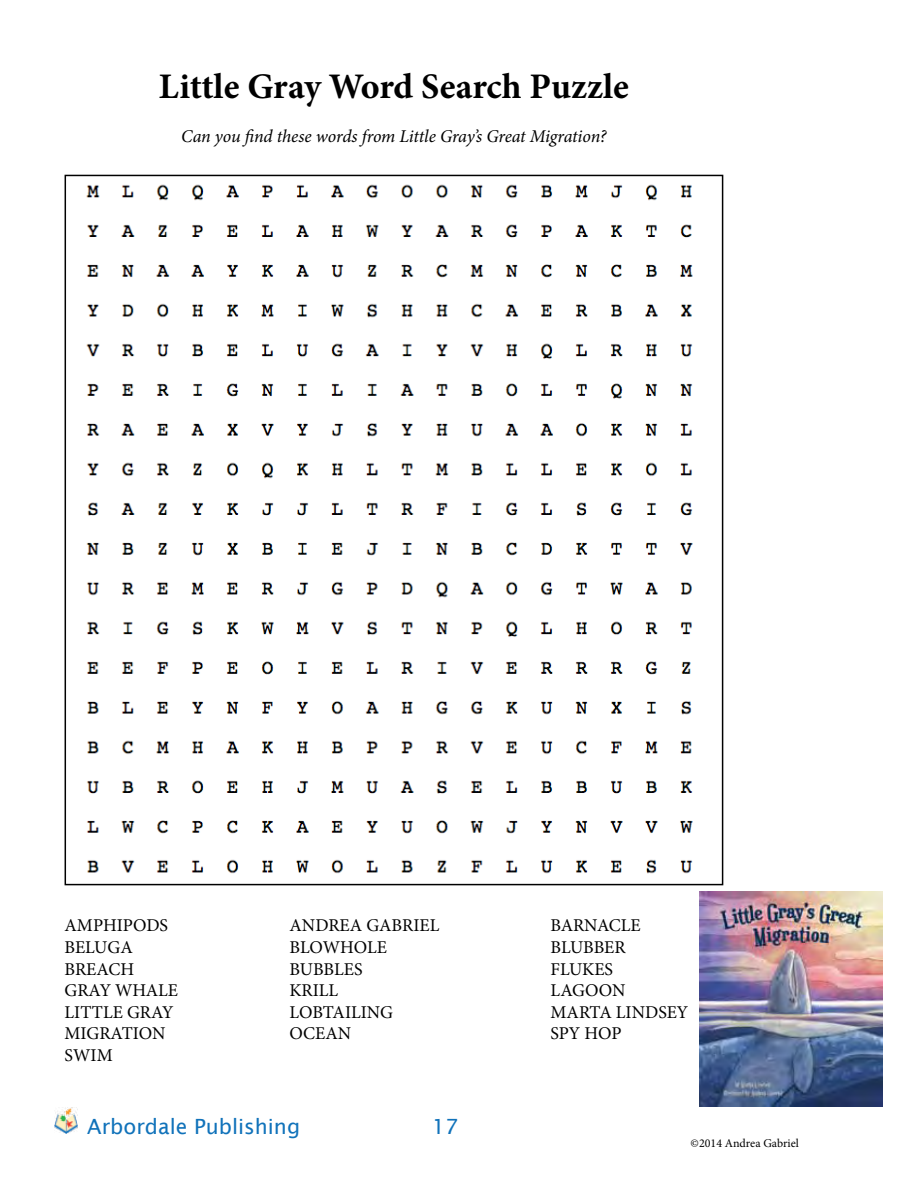
<style>
.page{position:relative;width:918px;height:1188px;background:#fff}
.page>*{position:absolute;margin:0;border:0;box-sizing:border-box;transform-origin:0 0}
.t1{font:700 36px "Minion Pro";color:#000}
.t2{font:21px "Lucida Sans";color:#1072ba}
.t3{font:18px "Minion Pro";color:#000}
.t4{font:italic 18px "Minion Pro";letter-spacing:-.01em;color:#000}
.t5{font:12px "Minion Pro";color:#000}
</style>
<div class="page">
<img style="left:699px;top:891px;width:184px;height:216px">
<img style="left:54px;top:1108px;width:23px;height:26px">
<img style="left:86px;top:184px;width:607px;height:690px">
<h1 class="t1" style="left:159px;top:61px;width:472px">Little Gray Word Search Puzzle</h1>
<p class="t4" style="left:181px;top:124px;width:427px">Can you find these words from Little Gray’s Great Migration?</p>
<p class="t3" style="left:65px;top:914px;width:105px">AMPHIPODS</p>
<p class="t3" style="left:290px;top:914px;width:151px">ANDREA GABRIEL</p>
<p class="t3" style="left:551px;top:914px;width:92px">BARNACLE</p>
<p class="t3" style="left:65px;top:935px;width:70px">BELUGA</p>
<p class="t3" style="left:290px;top:935px;width:99px">BLOWHOLE</p>
<p class="t3" style="left:551px;top:935px;width:77px">BLUBBER</p>
<p class="t3" style="left:65px;top:957px;width:71px">BREACH</p>
<p class="t3" style="left:290px;top:957px;width:74px">BUBBLES</p>
<p class="t3" style="left:551px;top:957px;width:64px">FLUKES</p>
<p class="t3" style="left:65px;top:978px;width:115px">GRAY WHALE</p>
<p class="t3" style="left:290px;top:978px;width:50px">KRILL</p>
<p class="t3" style="left:551px;top:978px;width:77px">LAGOON</p>
<p class="t3" style="left:65px;top:1000px;width:111px">LITTLE GRAY</p>
<p class="t3" style="left:290px;top:1000px;width:105px">LOBTAILING</p>
<p class="t3" style="left:551px;top:1000px;width:139px">MARTA LINDSEY</p>
<p class="t3" style="left:65px;top:1022px;width:103px">MIGRATION</p>
<p class="t3" style="left:290px;top:1022px;width:63px">OCEAN</p>
<p class="t3" style="left:551px;top:1022px;width:72px">SPY HOP</p>
<p class="t3" style="left:65px;top:1043px;width:50px">SWIM</p>
<p class="t2" style="left:87px;top:1115px;width:214px">Arbordale Publishing</p>
<p class="t2" style="left:432px;top:1115px;width:28px">17</p>
<p class="t5" style="left:691px;top:1135px;width:110px">©2014 Andrea Gabriel</p>
</div>
